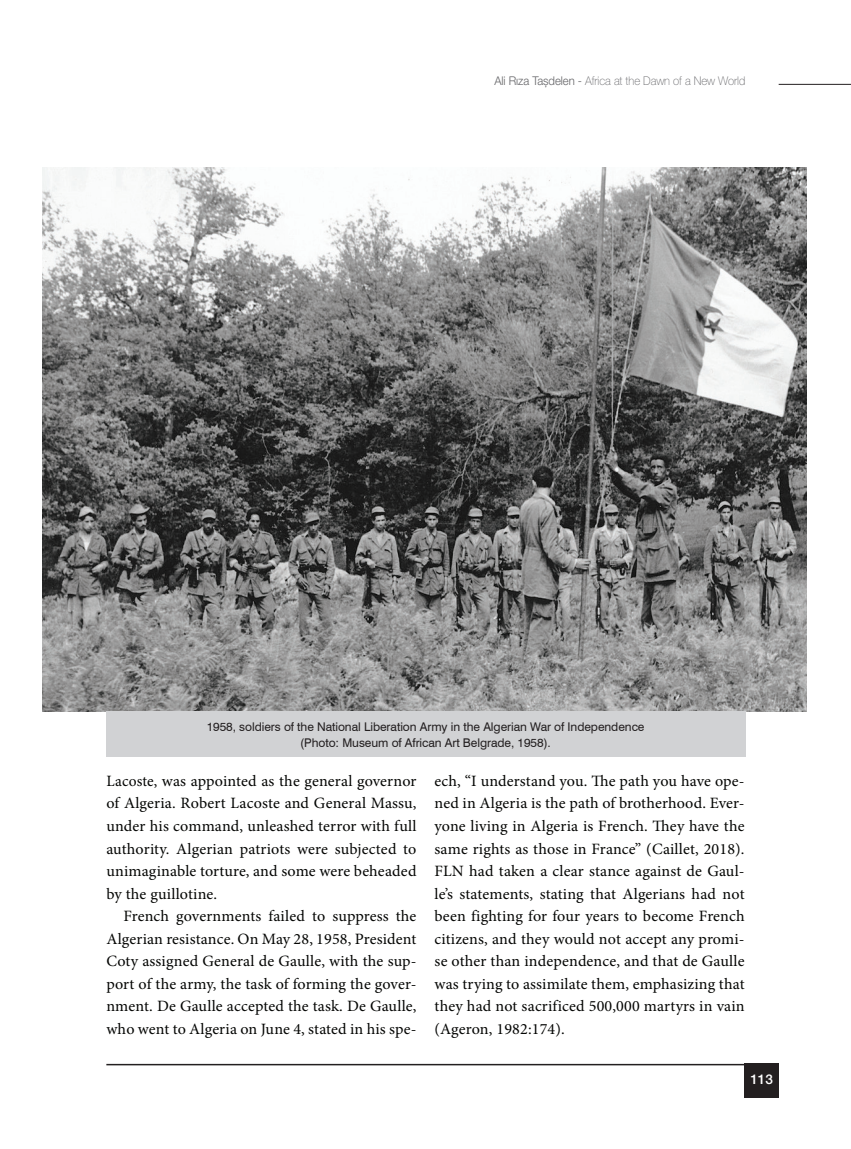
<style>
.page{position:relative;width:851px;height:1149px;background:#fff}
.page>*{position:absolute;margin:0;border:0;box-sizing:border-box;transform-origin:0 0}
.t1{font:15.75px/22.5px "Minion Pro";letter-spacing:.01em;color:#040503;text-align:justify}
.t2{font:500 13.5px "Helvetica Neue LT Pro";color:#fff}
.t3{font:12px/16.5px "Swiss 721 BT";letter-spacing:-.005em;color:#231f20;text-align:center}
.t4{font:100 12px "Helvetica Neue LT Pro";letter-spacing:-.005em;color:#636366;scale:.94 1}
.s1{font-weight:300}
</style>
<div class="page">
<hr style="left:106px;top:1063px;width:672px;height:1px;background:#231f20">
<div style="left:744px;top:1063px;width:34px;height:34px;background:#231f20"></div>
<hr style="left:778px;top:84px;width:72px;height:1px;background:#231f20">
<img style="left:43px;top:167px;width:763px;height:544px">
<div style="left:106px;top:711px;width:639px;height:45px;background:#d1d2d4"></div>
<p class="t4" style="left:494px;top:74px;width:268px"><span class="s1">Ali Rıza Taşdelen -</span> Africa at the Dawn of a New World</p>
<p class="t3" style="left:207px;top:717px;width:439px">1958, soldiers of the National Liberation Army in the Algerian War of Independence (Photo: Museum of African Art Belgrade, 1958).</p>
<p class="t1" style="left:106px;top:769px;width:311px">Lacoste, was appointed as the general governor of Algeria. Robert Lacoste and General Massu, under his command, unleashed terror with full authority. Algerian patriots were subjected to unimaginable torture, and some were beheaded by the guillotine.</p>
<p class="t1" style="left:106px;top:904px;width:311px;text-indent:17px">French governments failed to suppress the Algerian resistance. On May 28, 1958, President Coty assigned General de Gaulle, with the sup&shy;port of the army, the task of forming the gover&shy;nment. De Gaulle accepted the task. De Gaulle, who went to Algeria on June 4, stated in his spe-</p>
<p class="t1" style="left:434px;top:769px;width:311px">ech, “I understand you. The path you have ope&shy;ned in Algeria is the path of brotherhood. Ever&shy;yone living in Algeria is French. They have the same rights as those in France” (Caillet, 2018).<br>FLN had taken a clear stance against de Gaul&shy;le’s statements, stating that Algerians had not been fighting for four years to become French citizens, and they would not accept any promi&shy;se other than independence, and that de Gaulle was trying to assimilate them, emphasizing that they had not sacrificed 500,000 martyrs in vain (Ageron, 1982:174).</p>
<p class="t2" style="left:750px;top:1070px;width:24px">113</p>
</div>
